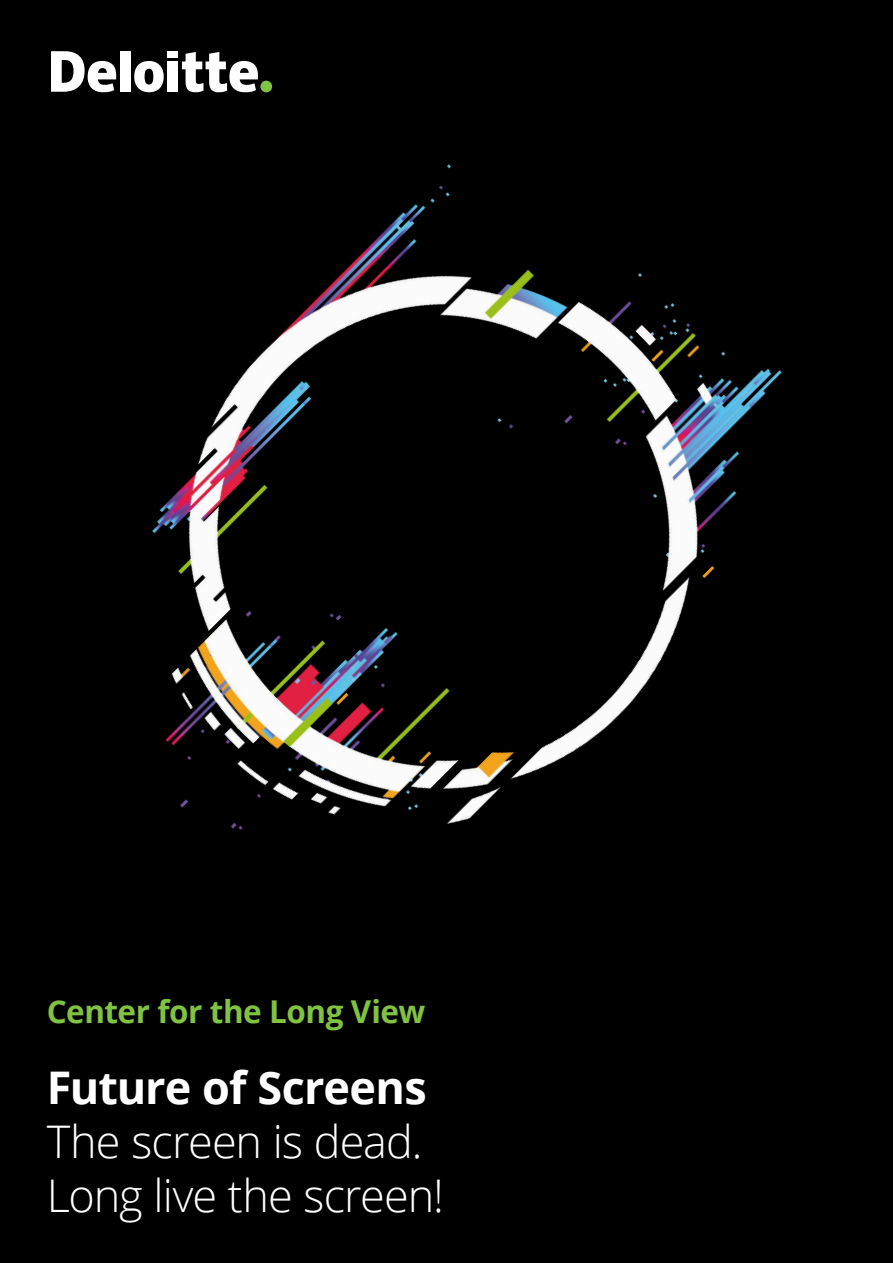
<style>
.page{position:relative;width:893px;height:1263px;background:#000}
.page>*{position:absolute;margin:0;border:0;box-sizing:border-box;transform-origin:0 0}
.t1{font:300 45px/54px "Open Sans";letter-spacing:-.02em;color:#fff}
.t2{font:700 45px "Open Sans";letter-spacing:-.02em;color:#fff}
.t3{font:700 31.5px "Open Sans";letter-spacing:-.015em;color:#80c342}
</style>
<div class="page">
<img style="left:51px;top:51px;width:731px;height:779px">
<p class="t3" style="left:47px;top:989px;width:380px">Center for the Long View</p>
<p class="t2" style="left:47px;top:1056px;width:382px">Future of Screens</p>
<p class="t1" style="left:47px;top:1113px;width:399px">The screen is dead.<br>Long live the screen!</p>
</div>
